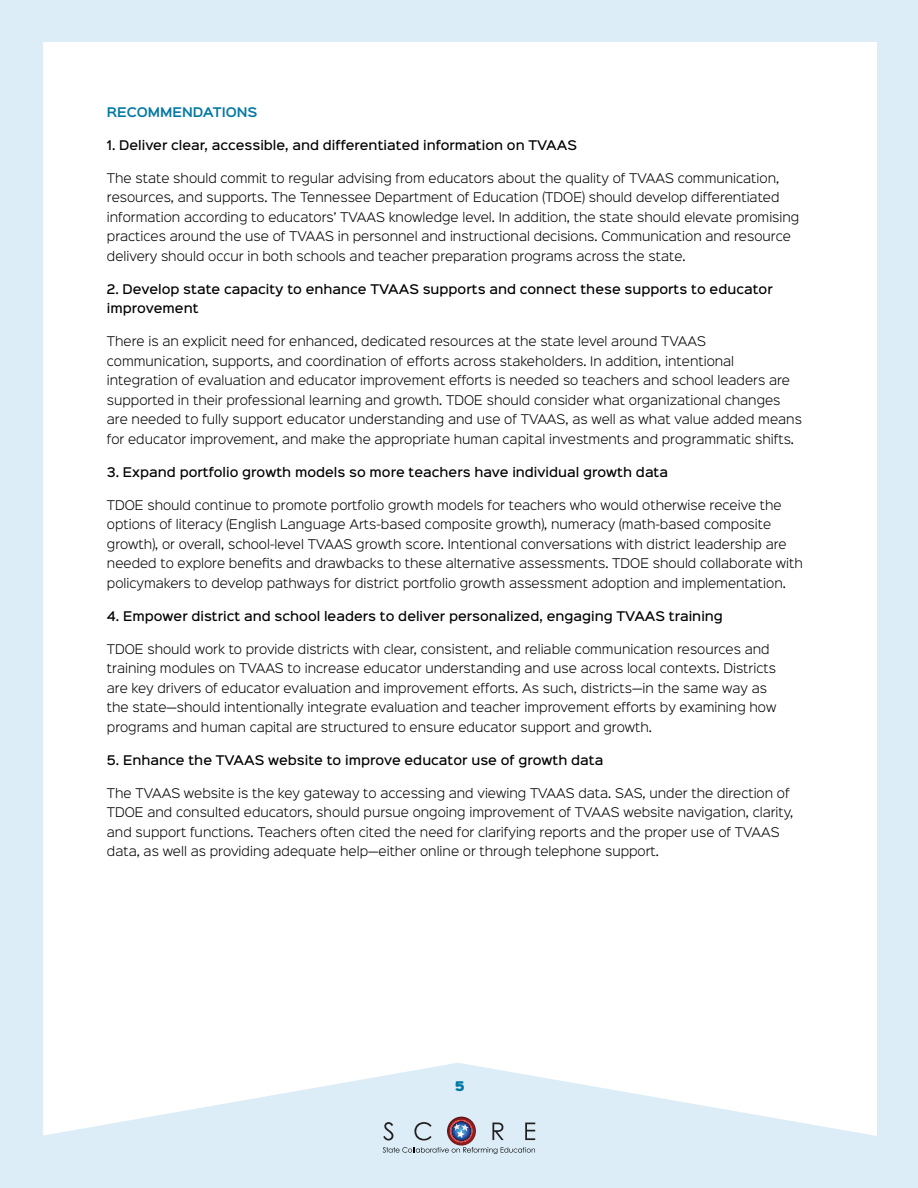
<style>
.page{position:relative;width:918px;height:1188px;background:#fff}
.page>*{position:absolute;margin:0;border:0;box-sizing:border-box;transform-origin:0 0}
.t1{font:300 12px/19.5px "Sinkin Sans 300";color:#000}
.t2{font:500 12px/19.5px "Sinkin Sans 500";color:#000}
.t3{font:600 12px "Sinkin Sans 600";color:#0078a4}
.t4{font:12px "Sinkin Sans 900 X Black";color:#0078a4}
</style>
<div class="page">
<div style="left:0;top:0;width:42px;height:1188px;background:#dcedf7"></div>
<div style="left:0;top:0;width:918px;height:41px;background:#dcedf7"></div>
<div style="left:877px;top:0;width:41px;height:1188px;background:#dcedf7"></div>
<svg style="left:42px;top:1063px;width:835px;height:125px;fill:#dcedf7"></svg>
<svg style="left:383px;top:1117px;width:152px;height:37px;background:#bec7d2"></svg>
<p class="t3" style="left:107px;top:101px;width:152px">RECOMMENDATIONS</p>
<p class="t2" style="left:107px;top:134px;width:472px">1. Deliver clear, accessible, and differentiated information on TVAAS</p>
<p class="t1" style="left:107px;top:167px;width:694px">The state should commit to regular advising from educators about the quality of TVAAS communication, resources, and supports. The Tennessee Department of Education (TDOE) should develop differentiated information according to educators’ TVAAS knowledge level. In addition, the state should elevate promising practices around the use of TVAAS in personnel and instructional decisions. Communication and resource delivery should occur in both schools and teacher preparation programs across the state.</p>
<p class="t2" style="left:107px;top:278px;width:667px">2. Develop state capacity to enhance TVAAS supports and connect these supports to educator improvement</p>
<p class="t1" style="left:107px;top:331px;width:697px">There is an explicit need for enhanced, dedicated resources at the state level around TVAAS communication, supports, and coordination of efforts across stakeholders. In addition, intentional integration of evaluation and educator improvement efforts is needed so teachers and school leaders are supported in their professional learning and growth. TDOE should consider what organizational changes are needed to fully support educator understanding and use of TVAAS, as well as what value added means for educator improvement, and make the appropriate human capital investments and programmatic shifts.</p>
<p class="t2" style="left:107px;top:461px;width:563px">3. Expand portfolio growth models so more teachers have individual growth data</p>
<p class="t1" style="left:107px;top:494px;width:697px">TDOE should continue to promote portfolio growth models for teachers who would otherwise receive the options of literacy (English Language Arts-based composite growth), numeracy (math-based composite growth), or overall, school-level TVAAS growth score. Intentional conversations with district leadership are needed to explore benefits and drawbacks to these alternative assessments. TDOE should collaborate with policymakers to develop pathways for district portfolio growth assessment adoption and implementation.</p>
<p class="t2" style="left:107px;top:605px;width:618px">4. Empower district and school leaders to deliver personalized, engaging TVAAS training</p>
<p class="t1" style="left:107px;top:638px;width:671px">TDOE should work to provide districts with clear, consistent, and reliable communication resources and training modules on TVAAS to increase educator understanding and use across local contexts. Districts are key drivers of educator evaluation and improvement efforts. As such, districts—in the same way as the state—should intentionally integrate evaluation and teacher improvement efforts by examining how programs and human capital are structured to ensure educator support and growth.</p>
<p class="t2" style="left:107px;top:749px;width:498px">5. Enhance the TVAAS website to improve educator use of growth data</p>
<p class="t1" style="left:107px;top:782px;width:688px">The TVAAS website is the key gateway to accessing and viewing TVAAS data. SAS, under the direction of TDOE and consulted educators, should pursue ongoing improvement of TVAAS website navigation, clarity, and support functions. Teachers often cited the need for clarifying reports and the proper use of TVAAS data, as well as providing adequate help—either online or through telephone support.</p>
<p class="t4" style="left:455px;top:1080px;width:11px">5</p>
</div>
